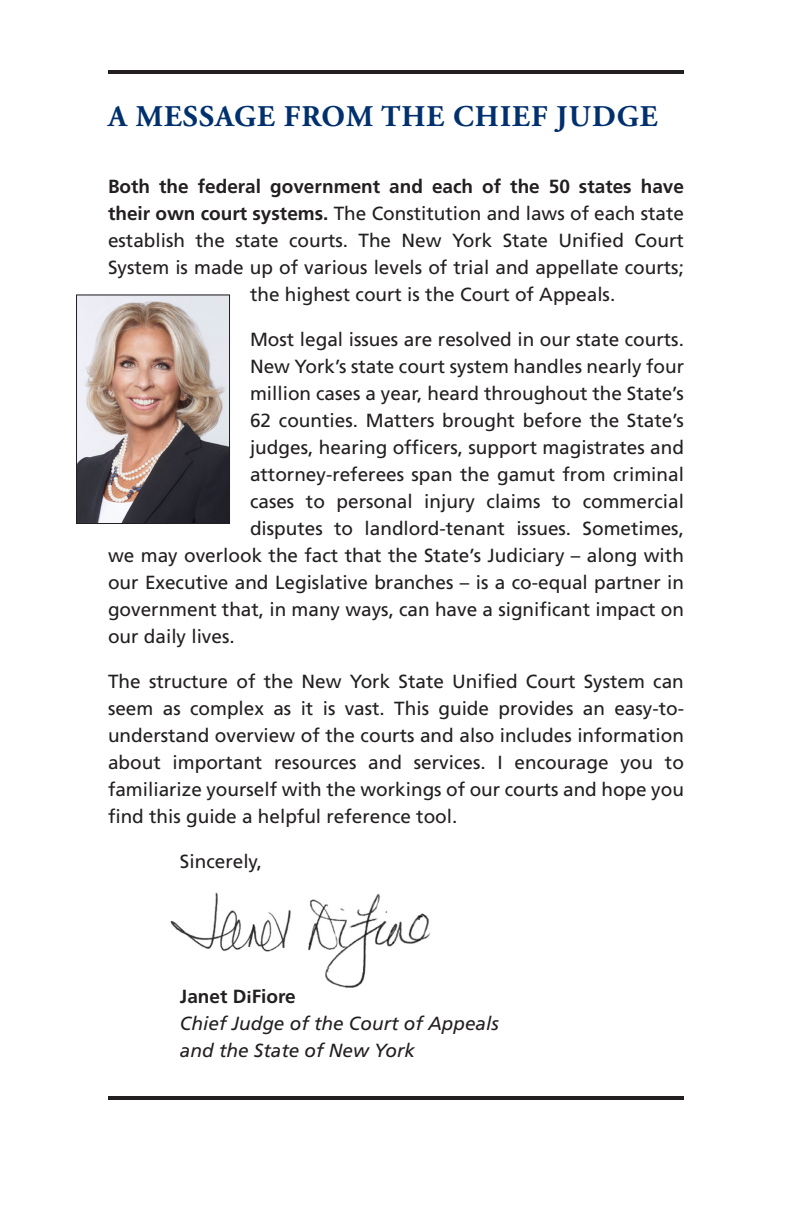
<style>
.page{position:relative;width:792px;height:1224px;background:#fff}
.page>*{position:absolute;margin:0;border:0;box-sizing:border-box;transform-origin:0 0}
.t1{font:700 30px "Adobe Garamond Pro";letter-spacing:.035em;color:#00306d}
.bodytext{font:19px/27px "Frutiger LT Std";color:#231f20;text-align:justify}
.bodytext-2{font:700 19px "Frutiger LT Std";color:#231f20}
.bodytext-3{font:italic 19px "Frutiger LT Std";color:#231f20}
.s1{font-weight:700}
.s2{font-size:16.2px}
</style>
<div class="page">
<hr style="left:108px;top:70px;width:576px;height:4px;background:#231f20">
<hr style="left:108px;top:1096px;width:576px;height:4px;background:#231f20">
<img style="left:170px;top:892px;width:260px;height:96px">
<img style="left:78px;top:296px;width:150px;height:226px">
<div style="left:76px;top:294px;width:154px;height:230px;border:1px solid #231f20"></div>
<h1 class="t1" style="left:108px;top:99px;width:551px">A MESSAGE FROM THE CHIEF JUDGE</h1>
<p class="bodytext-2" style="left:108px;top:176px;width:578px">Both the federal government and each of the 50 states have</p>
<p class="bodytext" style="left:108px;top:200px;width:578px"><span class="s1">their own court systems.</span> The Constitution and laws of each state</p>
<p class="bodytext" style="left:108px;top:227px;width:577px">establish the state courts. The New York State Unified Court</p>
<p class="bodytext" style="left:108px;top:254px;width:578px">System is made up of various levels of trial and appellate courts;</p>
<p class="bodytext" style="left:250px;top:281px;width:367px">the highest court is the Court of Appeals.</p>
<p class="bodytext" style="left:250px;top:326px;width:435px">Most legal issues are resolved in our state courts.</p>
<p class="bodytext" style="left:250px;top:353px;width:436px">New York’s state court system handles nearly four</p>
<p class="bodytext" style="left:250px;top:380px;width:435px">million cases a year, heard throughout the State’s</p>
<p class="bodytext" style="left:250px;top:407px;width:435px">62 counties. Matters brought before the State’s</p>
<p class="bodytext" style="left:250px;top:434px;width:435px">judges, hearing officers, support magistrates and</p>
<p class="bodytext" style="left:250px;top:461px;width:435px">attorney-referees span the gamut from criminal</p>
<p class="bodytext" style="left:250px;top:488px;width:435px">cases to personal injury claims to commercial</p>
<p class="bodytext" style="left:250px;top:515px;width:435px">disputes to landlord-tenant issues. Sometimes,</p>
<p class="bodytext" style="left:108px;top:542px;width:577px">we may overlook the fact that the State’s Judiciary – along with</p>
<p class="bodytext" style="left:108px;top:569px;width:578px">our Executive and Legislative branches – is a co-equal partner in</p>
<p class="bodytext" style="left:108px;top:596px;width:578px">government that, in many ways, can have a significant impact on</p>
<p class="bodytext" style="left:108px;top:623px;width:128px">our daily lives.</p>
<p class="bodytext" style="left:108px;top:668px;width:578px">The structure of the New York State Unified Court System can seem as complex as it is vast. This guide provides an easy-to&shy;understand overview of the courts and also includes information about important resources and services. I encourage you to familiarize yourself with the workings of our courts and hope you find this guide a helpful reference tool.</p>
<p class="bodytext" style="left:180px;top:848px;width:84px">Sincerely,</p>
<p class="bodytext-2" style="left:180px;top:986px;width:117px">Janet D<span class="s2">i</span>Fiore</p>
<p class="bodytext-3" style="left:180px;top:1013px;width:320px">Chief Judge of the Court of Appeals</p>
<p class="bodytext-3" style="left:180px;top:1040px;width:237px">and the State of New York</p>
</div>
